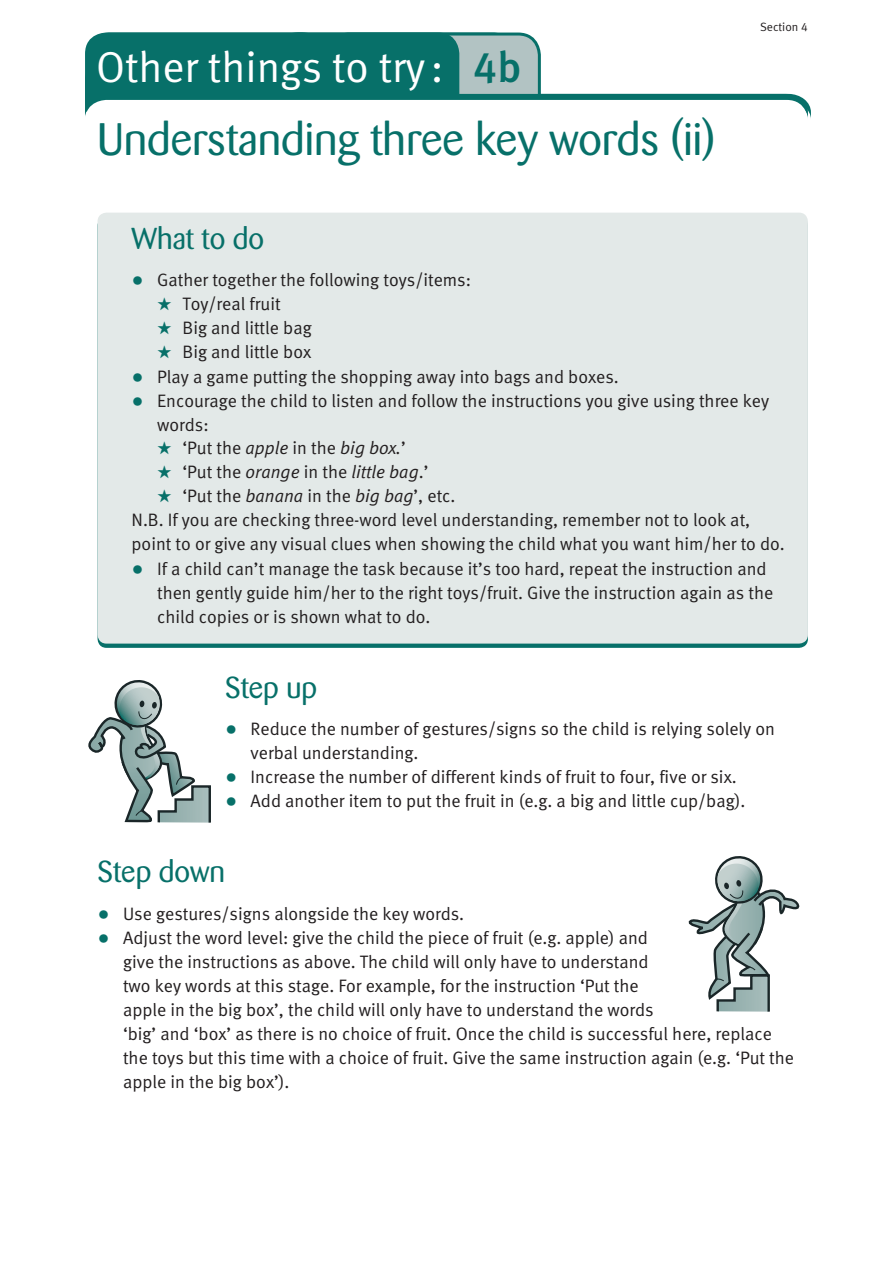
<style>
.page{position:relative;width:893px;height:1263px;background:#fff}
.page>*{position:absolute;margin:0;border:0;box-sizing:border-box;transform-origin:0 0}
.t1{font:45px "Barmeno";color:#077069}
.t2{font:43.2px "Meta Normal LF";color:#fff}
.t3{font:30px "Barmeno";color:#077069}
.t4{font:18px/24px "Meta Normal LF";color:#231f20}
.t5{font:italic 18px "Meta Normal LF";color:#231f20}
.t6{font:12px "Meta Normal LF";color:#231f20}
.s1{font-family:"Meta Medium LF";color:#077069}
.s2{font-size:24px;color:#077069}
.s3{color:#077069}
.s4{font-style:italic}
.s5{font-style:normal}
</style>
<div class="page">
<div style="left:327px;top:34px;width:212px;height:88px;background:#b2c3c3;border-radius:21px"></div>
<div style="left:326px;top:33px;width:215px;height:90px;border:3px solid #077069;border-radius:21px"></div>
<div style="left:85px;top:33px;width:237px;height:90px;background:#077069;border-radius:21px"></div>
<div style="left:275px;top:33px;width:184px;height:90px;background:#077069;border-radius:21px"></div>
<svg style="left:85px;top:61px;width:726px;height:58px"></svg>
<div style="left:85px;top:100px;width:723px;height:159px;background:#fff;border-radius:21px"></div>
<svg style="left:88px;top:680px;width:123px;height:143px"></svg>
<div style="left:98px;top:213px;width:710px;height:431px;background:#e3e9e8;border-radius:9px"></div>
<svg style="left:688px;top:856px;width:112px;height:156px"></svg>
<h2 class="t2" style="left:96px;top:42px;width:427px">Other things to try : <span class="s1">4b</span></h2>
<h1 class="t1" style="left:98px;top:113px;width:619px">Understanding three key words (ii)</h1>
<p class="t6" style="left:760px;top:20px;width:49px">Section 4</p>
<h3 class="t3" style="left:132px;top:221px;width:134px">What to do</h3>
<p class="t4" style="left:132px;top:268px;width:341px"><span class="s2">•</span> Gather together the following toys/items:</p>
<p class="t4" style="left:157px;top:292px;width:125px"><span class="s3">★</span> Toy/real fruit</p>
<p class="t4" style="left:157px;top:316px;width:156px"><span class="s3">★</span> Big and little bag</p>
<p class="t4" style="left:157px;top:340px;width:156px"><span class="s3">★</span> Big and little box</p>
<p class="t4" style="left:132px;top:364px;width:489px"><span class="s2">•</span> Play a game putting the shopping away into bags and boxes.</p>
<p class="t4" style="left:157px;top:388px;width:614px;text-indent:-26px"><span class="s2">•</span> Encourage the child to listen and follow the instructions you give using three key words:</p>
<p class="t4" style="left:157px;top:436px;width:250px"><span class="s3">★</span> ‘Put the <span class="s4">apple</span> in the <span class="s4">big box.</span>’</p>
<p class="t5" style="left:157px;top:462px;width:273px"><span class="s3">★</span> <span class="s5">‘Put the</span> orange <span class="s5">in the</span> little bag<span class="s5">.’</span></p>
<p class="t4" style="left:132px;top:484px;width:655px;text-indent:26px"><span class="s3">★</span> ‘Put the <span class="s4">banana</span> in the <span class="s4">big bag</span>’, etc.<br>N.B. If you are checking three-word level understanding, remember not to look at, point to or give any visual clues when showing the child what you want him/her to do.</p>
<p class="t4" style="left:157px;top:556px;width:618px;text-indent:-26px"><span class="s2">•</span> If a child can’t manage the task because it’s too hard, repeat the instruction and then gently guide him/her to the right toys/fruit. Give the instruction again as the child copies or is shown what to do.</p>
<h3 class="t3" style="left:225px;top:670px;width:93px">Step up</h3>
<p class="t4" style="left:251px;top:716px;width:526px;text-indent:-26px"><span class="s2">•</span> Reduce the number of gestures/signs so the child is relying solely on verbal understanding.</p>
<p class="t4" style="left:225px;top:764px;width:513px"><span class="s2">•</span> Increase the number of different kinds of fruit to four, five or six.</p>
<p class="t4" style="left:225px;top:788px;width:522px"><span class="s2">•</span> Add another item to put the fruit in (e.g. a big and little cup/bag).</p>
<h3 class="t3" style="left:98px;top:854px;width:129px">Step down</h3>
<p class="t4" style="left:98px;top:901px;width:368px"><span class="s2">•</span> Use gestures/signs alongside the key words.</p>
<p class="t4" style="left:123px;top:925px;width:672px;text-indent:-26px"><span class="s2">•</span> Adjust the word level: give the child the piece of fruit (e.g. apple) and<br>give the instructions as above. The child will only have to understand<br>two key words at this stage. For example, for the instruction ‘Put the<br>apple in the big box’, the child will only have to understand the words<br>‘big’ and ‘box’ as there is no choice of fruit. Once the child is successful here, replace the toys but this time with a choice of fruit. Give the same instruction again (e.g. ‘Put the apple in the big box’).</p>
</div>
